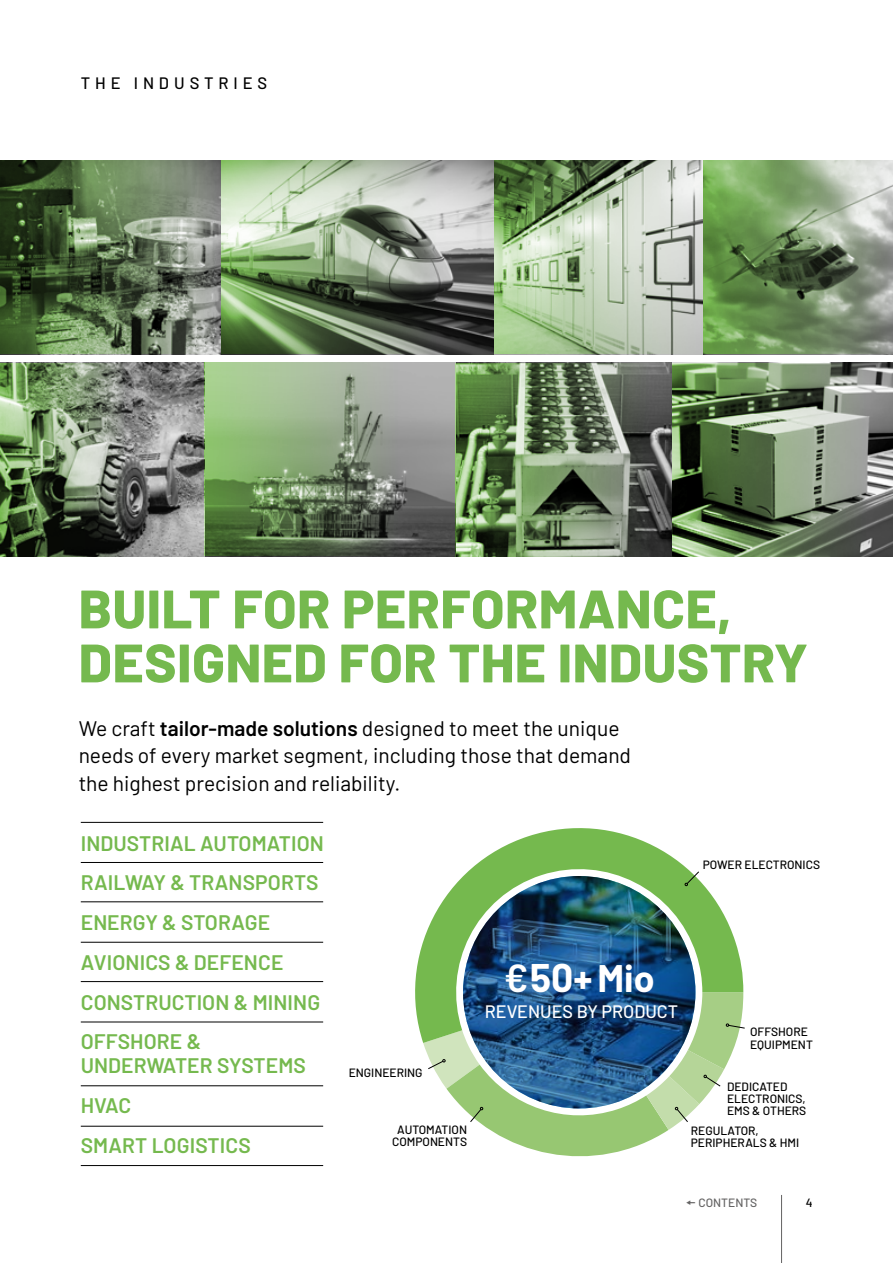
<style>
.page{position:relative;width:893px;height:1263px;background:#fff}
.page>*{position:absolute;margin:0;border:0;box-sizing:border-box;transform-origin:0 0}
.t1{font:800 54px/54px "Barlow";letter-spacing:.01em;color:#75b94e}
.t2{font:700 39px "Barlow";color:#fff}
.t3{font:21px/27px "Barlow";color:#000}
.t4{font:600 21px/39.8px "Barlow";letter-spacing:.005em;color:#75b94e}
.t5{font:500 18px "Barlow";color:#fff}
.t6{font:500 16.5px "Barlow";letter-spacing:.3em;color:#000}
.t7{font:500 12px/12.1px "Barlow";color:#000}
.t8{font:500 12px "Barlow";color:#646363}
.s1{font-weight:600}
.s2{font-size:37.5px}
</style>
<div class="page">
<img style="left:866px;top:363px;width:27px;height:193px">
<svg style="left:436px;top:160px;width:58px;height:194px;background:#858585"></svg>
<svg style="left:649px;top:363px;width:23px;height:193px;background:#555"></svg>
<svg style="left:398px;top:363px;width:57px;height:193px;background:#868686"></svg>
<svg style="left:125px;top:363px;width:79px;height:193px;background:#838383"></svg>
<svg style="left:221px;top:160px;width:215px;height:194px;background:#8b9d80"></svg>
<svg style="left:0;top:160px;width:217px;height:194px;background:#5d7052"></svg>
<svg style="left:0;top:363px;width:125px;height:193px;background:#66795b"></svg>
<svg style="left:204px;top:363px;width:194px;height:193px;background:#7d966f"></svg>
<svg style="left:455px;top:363px;width:194px;height:193px;background:#6b7f5f"></svg>
<svg style="left:672px;top:363px;width:194px;height:193px;background:#6b7d61"></svg>
<svg style="left:494px;top:160px;width:208px;height:194px;background:#abbda1"></svg>
<svg style="left:704px;top:160px;width:189px;height:194px;background:#7c986c"></svg>
<hr style="left:81px;top:862px;width:242px;height:1px;background:#000">
<hr style="left:81px;top:981px;width:242px;height:1px;background:#000">
<hr style="left:81px;top:1085px;width:242px;height:1px;background:#000">
<hr style="left:81px;top:901px;width:242px;height:1px;background:#000">
<hr style="left:81px;top:1022px;width:242px;height:1px;background:#000">
<hr style="left:81px;top:1165px;width:242px;height:1px;background:#000">
<hr style="left:81px;top:1126px;width:242px;height:1px;background:#000">
<hr style="left:81px;top:822px;width:242px;height:1px;background:#000">
<hr style="left:81px;top:942px;width:242px;height:1px;background:#000">
<svg style="left:415px;top:828px;width:328px;height:214px;fill:#75b94e"></svg>
<svg style="left:685px;top:871px;width:14px;height:15px"></svg>
<svg style="left:423px;top:992px;width:322px;height:165px"></svg>
<img style="left:463px;top:876px;width:232px;height:232px;border-radius:50%">
<hr style="left:781px;top:1195px;width:1px;height:68px;background:#646363">
<p class="t6" style="left:81px;top:71px;width:188px">THE INDUSTRIES</p>
<h1 class="t1" style="left:79px;top:578px;width:731px">BUILT FOR PERFORMANCE,<br>DESIGNED FOR THE INDUSTRY</h1>
<p class="t3" style="left:79px;top:714px;width:554px">We craft <span class="s1">tailor-made solutions</span> designed to meet the unique needs of every market segment, including those that demand the highest precision and reliability.</p>
<p class="t4" style="left:81px;top:821px;width:245px">INDUSTRIAL AUTOMATION<br>RAILWAY &amp; TRANSPORTS<br>ENERGY &amp; STORAGE<br>AVIONICS &amp; DEFENCE<br>CONSTRUCTION &amp; MINING<br>OFFSHORE &amp;</p>
<p class="t4" style="left:81px;top:1044px;width:227px">UNDERWATER SYSTEMS<br>HVAC<br>SMART LOGISTICS</p>
<p class="t7" style="left:703px;top:858px;width:119px">POWER ELECTRONICS</p>
<p class="t7" style="left:349px;top:1065px;width:75px">ENGINEERING</p>
<p class="t7" style="left:392px;top:1122px;width:76px;text-align:center">AUTOMATION<br>COMPONENTS</p>
<h2 class="t2" style="left:504px;top:949px;width:152px"><span class="s1">€</span>50+<span class="s2">Mio</span></h2>
<p class="t5" style="left:485px;top:998px;width:195px">REVENUES BY PRODUCT</p>
<p class="t7" style="left:750px;top:1025px;width:64px">OFFSHORE<br>EQUIPMENT</p>
<p class="t7" style="left:727px;top:1079px;width:81px">DEDICATED<br>ELECTRONICS,<br>EMS &amp; OTHERS</p>
<p class="t7" style="left:691px;top:1124px;width:110px">REGULATOR,<br>PERIPHERALS &amp; HMI</p>
<p class="t8" style="left:698px;top:1194px;width:60px">CONTENTS</p>
<p class="t7" style="left:806px;top:1195px;width:8px">4</p>
</div>
